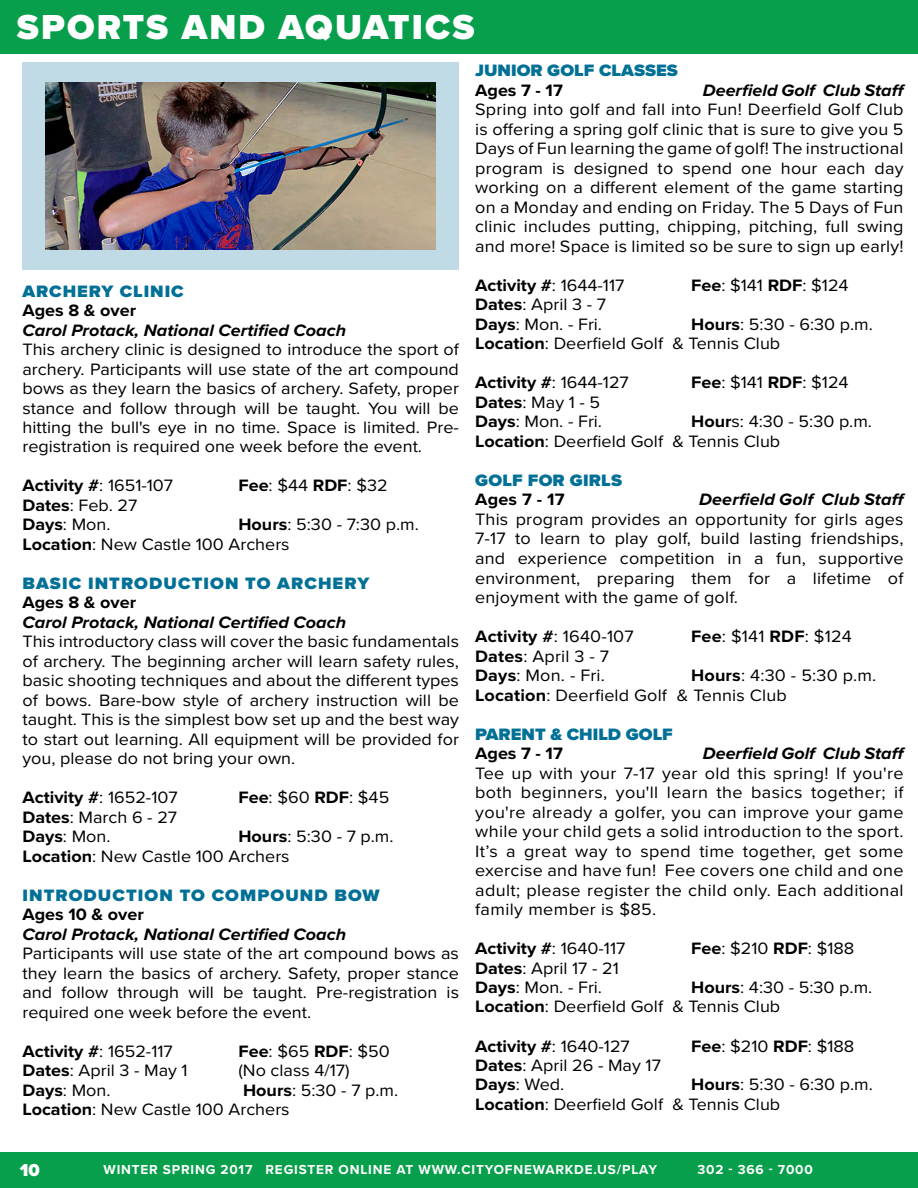
<style>
.page{position:relative;width:918px;height:1188px;background:#fff}
.page>*{position:absolute;margin:0;border:0;box-sizing:border-box;transform-origin:0 0}
.t1{font:900 36px "Proxima Nova";letter-spacing:.06em;color:#fff}
.t2{font:900 18px "Proxima Nova";color:#fff}
.t3{font:17.1px/19.5px "Proxima Nova";color:#000;scale:1.05 1}
.t4{font:700 17.1px "Proxima Nova";color:#000;scale:1.05 1}
.t5{font:italic 700 17.1px "Proxima Nova";color:#000;scale:1.05 1}
.t6{font:900 17.1px "Proxima Nova";letter-spacing:.05em;color:#017096;scale:1.05 1}
.t7{font:900 17.1px "Proxima Nova";color:#017096;scale:1.05 1}
.t8{font:900 17.1px "Proxima Nova";letter-spacing:.01em;color:#017096;scale:1.05 1}
.t9{font:700 13.5px "Proxima Nova";letter-spacing:.06em;color:#fff}
.s1{font-weight:400}
.s2{font-weight:700}
</style>
<div class="page">
<div style="left:0;top:0;width:918px;height:54px;background:#079f4b"></div>
<div style="left:0;top:1152px;width:918px;height:36px;background:#079f4b"></div>
<div style="left:22px;top:63px;width:437px;height:207px;background:#c0dbe5"></div>
<img style="left:46px;top:83px;width:390px;height:167px">
<h1 class="t1" style="left:17px;top:5px;width:459px">SPORTS AND AQUATICS</h1>
<p class="t6" style="left:22px;top:281px;width:155px">ARCHERY CLINIC</p>
<p class="t4" style="left:22px;top:298px;width:110px">Ages 8 &amp; over</p>
<p class="t5" style="left:22px;top:317px;width:310px">Carol Protack, National Certified Coach</p>
<p class="t3" style="left:22px;top:340px;width:417px;text-align:justify">This archery clinic is designed to introduce the sport of archery. Participants will use state of the art compound bows as they learn the basics of archery. Safety, proper stance and follow through will be taught. You will be hitting the bull's eye in no time. Space is limited. Pre&shy;registration is required one week before the event.</p>
<p class="t4" style="left:22px;top:473px;width:145px">Activity #<span class="s1">: 1651-107</span></p>
<p class="t3" style="left:238px;top:476px;width:144px"><span class="s2">Fee</span>: $44 <span class="s2">RDF</span>: $32</p>
<p class="t3" style="left:22px;top:496px;width:111px"><span class="s2">Dates</span>: Feb. 27<br><span class="s2">Days</span>: Mon.</p>
<p class="t3" style="left:22px;top:515px;width:379px;text-indent:216px"><span class="s2">Hours</span>: 5:30 - 7:30 p.m.<br><span class="s2">Location</span>: New Castle 100 Archers</p>
<p class="t6" style="left:22px;top:573px;width:332px">BASIC INTRODUCTION TO ARCHERY</p>
<p class="t4" style="left:22px;top:590px;width:110px">Ages 8 &amp; over</p>
<p class="t5" style="left:22px;top:610px;width:310px">Carol Protack, National Certified Coach</p>
<p class="t3" style="left:22px;top:632px;width:417px;text-align:justify">This introductory class will cover the basic fundamentals of archery. The beginning archer will learn safety rules, basic shooting techniques and about the different types of bows. Bare-bow style of archery instruction will be taught. This is the simplest bow set up and the best way to start out learning. All equipment will be provided for you, please do not bring your own.</p>
<p class="t4" style="left:22px;top:785px;width:149px">Activity #<span class="s1">: 1652-107</span></p>
<p class="t3" style="left:238px;top:788px;width:145px"><span class="s2">Fee</span>: $60 <span class="s2">RDF</span>: $45</p>
<p class="t3" style="left:22px;top:808px;width:149px"><span class="s2">Dates</span>: March 6 - 27<br><span class="s2">Days</span>: Mon.</p>
<p class="t3" style="left:22px;top:827px;width:355px;text-indent:216px"><span class="s2">Hours</span>: 5:30 - 7 p.m.<br><span class="s2">Location</span>: New Castle 100 Archers</p>
<p class="t6" style="left:22px;top:885px;width:342px">INTRODUCTION TO COMPOUND BOW</p>
<p class="t4" style="left:22px;top:902px;width:117px">Ages 10 &amp; over</p>
<p class="t5" style="left:22px;top:921px;width:310px">Carol Protack, National Certified Coach</p>
<p class="t3" style="left:22px;top:944px;width:417px;text-align:justify">Participants will use state of the art compound bows as they learn the basics of archery. Safety, proper stance and follow through will be taught. Pre-registration is required one week before the event.</p>
<p class="t4" style="left:22px;top:1038px;width:145px">Activity #<span class="s1">: 1652-117</span></p>
<p class="t3" style="left:238px;top:1042px;width:146px"><span class="s2">Fee</span>: $65 <span class="s2">RDF</span>: $50</p>
<p class="t3" style="left:22px;top:1061px;width:159px"><span class="s2">Dates</span>: April 3 - May 1</p>
<p class="t3" style="left:238px;top:1061px;width:107px">(No class 4/17)</p>
<p class="t3" style="left:22px;top:1081px;width:86px"><span class="s2">Days</span>: Mon.</p>
<p class="t3" style="left:22px;top:1081px;width:359px;text-indent:221px"><span class="s2">Hours</span>: 5:30 - 7 p.m.<br><span class="s2">Location</span>: New Castle 100 Archers</p>
<p class="t7" style="left:475px;top:60px;width:195px">JUNIOR GOLF CLASSES</p>
<p class="t4" style="left:475px;top:77px;width:85px">Ages 7 - 17</p>
<p class="t5" style="left:703px;top:77px;width:195px">Deerfield Golf Club Staff</p>
<p class="t3" style="left:475px;top:100px;width:410px;text-align:justify">Spring into golf and fall into Fun! Deerfield Golf Club is offering a spring golf clinic that is sure to give you 5<br>Days of Fun learning the game of golf! The instructional program is designed to spend one hour each day working on a different element of the game starting on a Monday and ending on Friday. The 5 Days of Fun clinic includes putting, chipping, pitching, full swing and more! Space is limited so be sure to sign up early!</p>
<p class="t4" style="left:475px;top:272px;width:144px">Activity #<span class="s1">: 1644-117</span></p>
<p class="t3" style="left:691px;top:276px;width:151px"><span class="s2">Fee</span>: $141 <span class="s2">RDF</span>: $124</p>
<p class="t3" style="left:475px;top:295px;width:126px"><span class="s2">Dates</span>: April 3 - 7<br><span class="s2">Days</span>: Mon. - Fri.</p>
<p class="t3" style="left:475px;top:315px;width:380px;text-indent:216px"><span class="s2">Hours</span>: 5:30 - 6:30 p.m.<br><span class="s2">Location</span>: Deerfield Golf &amp; Tennis Club</p>
<p class="t4" style="left:475px;top:370px;width:148px">Activity #<span class="s1">: 1644-127</span></p>
<p class="t3" style="left:691px;top:373px;width:151px"><span class="s2">Fee</span>: $141 <span class="s2">RDF</span>: $124</p>
<p class="t3" style="left:475px;top:393px;width:122px"><span class="s2">Dates</span>: May 1 - 5<br><span class="s2">Days</span>: Mon. - Fri.</p>
<p class="t3" style="left:475px;top:412px;width:380px;text-indent:216px"><span class="s2">Hour</span>s: 4:30 - 5:30 p.m.<br><span class="s2">Location</span>: Deerfield Golf &amp; Tennis Club</p>
<p class="t8" style="left:475px;top:470px;width:141px">GOLF FOR GIRLS</p>
<p class="t4" style="left:475px;top:487px;width:87px">Ages 7 - 17</p>
<p class="t5" style="left:699px;top:487px;width:198px">Deerfield Golf Club Staff</p>
<p class="t3" style="left:475px;top:510px;width:410px;text-align:justify">This program provides an opportunity for girls ages 7-17 to learn to play golf, build lasting friendships, and experience competition in a fun, supportive environment, preparing them for a lifetime of enjoyment with the game of golf.</p>
<p class="t4" style="left:475px;top:624px;width:153px">Activity #<span class="s1">: 1640-107</span></p>
<p class="t3" style="left:691px;top:627px;width:155px"><span class="s2">Fee</span>: $141 <span class="s2">RDF</span>: $124</p>
<p class="t3" style="left:475px;top:646px;width:129px"><span class="s2">Dates</span>: April 3 - 7<br><span class="s2">Days</span>: Mon. - Fri.</p>
<p class="t3" style="left:475px;top:666px;width:384px;text-indent:216px"><span class="s2">Hours</span>: 4:30 - 5:30 p.m.<br><span class="s2">Location</span>: Deerfield Golf &amp; Tennis Club</p>
<p class="t7" style="left:475px;top:724px;width:190px">PARENT &amp; CHILD GOLF</p>
<p class="t4" style="left:475px;top:741px;width:85px">Ages 7 - 17</p>
<p class="t5" style="left:703px;top:741px;width:195px">Deerfield Golf Club Staff</p>
<p class="t3" style="left:475px;top:763px;width:410px;text-align:justify">Tee up with your 7-17 year old this spring! If you're both beginners, you'll learn the basics together; if you're already a golfer, you can improve your game while your child gets a solid introduction to the sport.<br>It’s a great way to spend time together, get some exercise and have fun! Fee covers one child and one adult; please register the child only. Each additional family member is $85.</p>
<p class="t4" style="left:475px;top:936px;width:145px">Activity #<span class="s1">: 1640-117</span></p>
<p class="t3" style="left:691px;top:939px;width:157px"><span class="s2">Fee</span>: $210 <span class="s2">RDF</span>: $188</p>
<p class="t3" style="left:475px;top:958px;width:138px"><span class="s2">Dates</span>: April 17 - 21<br><span class="s2">Days</span>: Mon. - Fri.</p>
<p class="t3" style="left:475px;top:978px;width:380px;text-indent:216px"><span class="s2">Hours</span>: 4:30 - 5:30 p.m.<br><span class="s2">Location</span>: Deerfield Golf &amp; Tennis Club</p>
<p class="t4" style="left:475px;top:1033px;width:149px">Activity #<span class="s1">: 1640-127</span></p>
<p class="t3" style="left:691px;top:1036px;width:157px"><span class="s2">Fee</span>: $210 <span class="s2">RDF</span>: $188</p>
<p class="t3" style="left:475px;top:1056px;width:178px"><span class="s2">Dates</span>: April 26 - May 17<br><span class="s2">Days</span>: Wed.</p>
<p class="t3" style="left:475px;top:1075px;width:380px;text-indent:216px"><span class="s2">Hours</span>: 5:30 - 6:30 p.m.<br><span class="s2">Location</span>: Deerfield Golf &amp; Tennis Club</p>
<p class="t2" style="left:20px;top:1159px;width:21px">10</p>
<p class="t9" style="left:104px;top:1160px;width:555px">WINTER SPRING 2017 REGISTER ONLINE AT WWW.CITYOFNEWARKDE.US/PLAY</p>
<p class="t9" style="left:698px;top:1160px;width:117px">302 - 366 - 7000</p>
</div>
